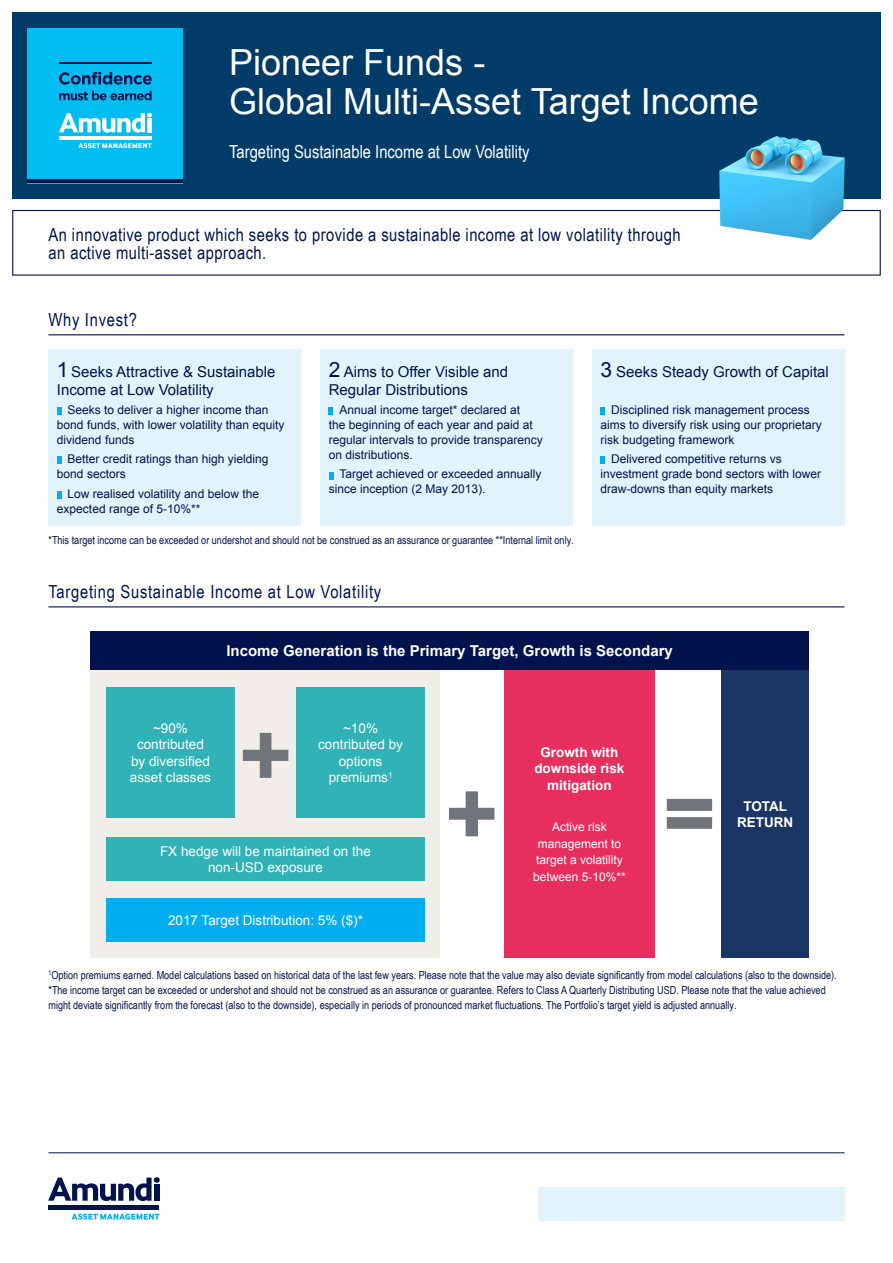
<style>
.page{position:relative;width:893px;height:1263px;background:#fff}
.page>*{position:absolute;margin:0;border:0;box-sizing:border-box;transform-origin:0 0}
.header_blue_bold_p1{font:36px "Arial";color:#fff}
.header_blue_p1{font:36px "Arial";color:#fff}
.introduction_blue{font:18px/18px "Arial Narrow";letter-spacing:.025em;color:#00134d}
.title_underlined{font:18px "Arial Narrow";letter-spacing:.04em;color:#00134d}
.header_blue_small_p1{font:18px "Arial Narrow";color:#fff}
.title_no_white_separ{font:15px/18px "Arial";color:#00134d}
.t1{font:700 15px "Arial";color:#fff}
.text_with_bulletblue{font:15px "Arial";color:#00134d}
.text_no_bullet{font:13.5px/16.5px "Arial";color:#fff;text-align:center}
.text_no_bullet-2{font:700 13.5px/16.5px "Arial";color:#fff;text-align:center}
.t2{font:12px/15px "Arial";color:#00134d}
.text_no_bullet-3{font:12px/16.5px "Arial";color:#fff;text-align:center}
.srri_legend{font:11.1px "Arial Narrow";color:#00134d}
.s1{font-size:21px}
</style>
<div class="page">
<svg style="left:48px;top:1177px;width:112px;height:24px"></svg>
<div style="left:154px;top:1184px;width:5px;height:17px;background:#00134d"></div>
<hr style="left:48px;top:1205px;width:111px;height:4px;background:#00134d">
<svg style="left:72px;top:1213px;width:87px;height:7px"></svg>
<div style="left:12px;top:210px;width:869px;height:66px;border:1px solid #00134d"></div>
<hr style="left:48px;top:1152px;width:796px;height:1px;background:#00134d">
<div style="left:12px;top:12px;width:869px;height:187px;background:#013c69"></div>
<hr style="left:48px;top:606px;width:796px;height:1px;background:#00134d">
<div style="left:48px;top:349px;width:253px;height:176px;background:#e1f4fc"></div>
<div style="left:320px;top:349px;width:253px;height:176px;background:#e1f4fc"></div>
<div style="left:592px;top:349px;width:252px;height:176px;background:#e1f4fc"></div>
<div style="left:28px;top:28px;width:155px;height:155px;background:#01bdf2"></div>
<hr style="left:28px;top:180px;width:155px;height:3px;background:#00134d">
<hr style="left:59px;top:136px;width:93px;height:4px;background:#fff">
<svg style="left:59px;top:113px;width:93px;height:20px"></svg>
<div style="left:147px;top:118px;width:5px;height:14px;background:#fff"></div>
<svg style="left:78px;top:143px;width:74px;height:5px"></svg>
<hr style="left:59px;top:63px;width:93px;height:1px;background:#00134d">
<svg style="left:59px;top:72px;width:93px;height:13px"></svg>
<svg style="left:59px;top:91px;width:93px;height:9px"></svg>
<img style="left:719px;top:136px;width:125px;height:104px">
<div style="left:90px;top:670px;width:350px;height:288px;background:#f1ede8"></div>
<div style="left:504px;top:670px;width:151px;height:288px;background:#e62f5e"></div>
<div style="left:721px;top:670px;width:88px;height:288px;background:#1b3565"></div>
<div style="left:106px;top:687px;width:129px;height:131px;background:#30b2b6"></div>
<div style="left:106px;top:837px;width:319px;height:44px;background:#30b2b6"></div>
<div style="left:106px;top:898px;width:319px;height:44px;background:#00aeef"></div>
<svg style="left:449px;top:791px;width:45px;height:45px"></svg>
<svg style="left:243px;top:733px;width:45px;height:45px"></svg>
<svg style="left:667px;top:799px;width:45px;height:30px"></svg>
<div style="left:90px;top:631px;width:719px;height:39px;background:#00134d"></div>
<div style="left:296px;top:687px;width:129px;height:131px;background:#30b2b6"></div>
<div style="left:57px;top:407px;width:5px;height:8px;background:#00aeef"></div>
<svg style="left:57px;top:456px;width:5px;height:7px"></svg>
<svg style="left:57px;top:491px;width:5px;height:7px"></svg>
<svg style="left:329px;top:472px;width:4px;height:7px"></svg>
<svg style="left:329px;top:407px;width:4px;height:8px"></svg>
<div style="left:600px;top:407px;width:5px;height:8px;background:#00aeef"></div>
<svg style="left:600px;top:456px;width:5px;height:7px"></svg>
<div style="left:538px;top:1186px;width:306px;height:34px;background:#e1f4fc"></div>
<hr style="left:48px;top:334px;width:796px;height:1px;background:#00134d">
<p class="header_blue_p1" style="left:229px;top:39px;width:258px">Pioneer Funds -</p>
<p class="header_blue_bold_p1" style="left:229px;top:78px;width:531px">Global Multi-Asset Target Income</p>
<p class="header_blue_small_p1" style="left:229px;top:138px;width:302px">Targeting Sustainable Income at Low Volatility</p>
<p class="introduction_blue" style="left:48px;top:225px;width:634px">An innovative product which seeks to provide a sustainable income at low volatility through an active multi-asset approach.</p>
<p class="title_underlined" style="left:48px;top:306px;width:90px">Why Invest?</p>
<p class="title_no_white_separ" style="left:57px;top:363px;width:220px"><span class="s1">1</span> Seeks Attractive &amp; Sustainable<br>Income at Low Volatility</p>
<p class="t2" style="left:57px;top:402px;width:229px;text-indent:11px">Seeks to deliver a higher income than bond funds, with lower volatility than equity dividend funds</p>
<p class="t2" style="left:57px;top:452px;width:213px;text-indent:11px">Better credit ratings than high yielding bond sectors</p>
<p class="t2" style="left:57px;top:486px;width:204px;text-indent:11px">Low realised volatility and below the expected range of 5-10%**</p>
<p class="title_no_white_separ" style="left:329px;top:363px;width:181px"><span class="s1">2</span> Aims to Offer Visible and<br>Regular Distributions</p>
<p class="t2" style="left:329px;top:402px;width:216px;text-indent:11px">Annual income target* declared at<br>the beginning of each year and paid at regular intervals to provide transparency on distributions.</p>
<p class="t2" style="left:329px;top:467px;width:214px;text-indent:11px">Target achieved or exceeded annually since inception (2 May 2013).</p>
<p class="srri_legend" style="left:48px;top:532px;width:527px">*This target income can be exceeded or undershot and should not be construed as an assurance or guarantee **Internal limit only.</p>
<p class="title_underlined" style="left:48px;top:578px;width:334px">Targeting Sustainable Income at Low Volatility</p>
<p class="text_with_bulletblue" style="left:600px;top:362px;width:230px"><span class="s1">3</span> Seeks Steady Growth of Capital</p>
<p class="t2" style="left:600px;top:402px;width:223px;text-indent:11px">Disciplined risk management process aims to diversify risk using our proprietary risk budgeting framework</p>
<p class="t2" style="left:600px;top:452px;width:222px;text-indent:11px">Delivered competitive returns vs investment grade bond sectors with lower draw-downs than equity markets</p>
<p class="t1" style="left:226px;top:641px;width:448px">Income Generation is the Primary Target, Growth is Secondary</p>
<p class="text_no_bullet" style="left:130px;top:720px;width:83px">~90% contributed by diversified asset classes</p>
<p class="text_no_bullet" style="left:318px;top:720px;width:86px">~10% contributed by options premiums<sup>1</sup></p>
<p class="text_no_bullet" style="left:160px;top:843px;width:212px">FX hedge will be maintained on the non-USD exposure</p>
<p class="text_no_bullet" style="left:168px;top:912px;width:196px">2017 Target Distribution: 5% ($)*</p>
<p class="text_no_bullet-2" style="left:534px;top:744px;width:92px">Growth with downside risk mitigation</p>
<p class="text_no_bullet-3" style="left:533px;top:819px;width:94px">Active risk management to target a volatility between 5-10%**</p>
<p class="text_no_bullet-2" style="left:737px;top:798px;width:58px">TOTAL<br>RETURN</p>
<p class="srri_legend" style="left:48px;top:967px;width:790px"><sup>1</sup>Option premiums earned. Model calculations based on historical data of the last few years. Please note that the value may also deviate significantly from model calculations (also to the downside).</p>
<p class="srri_legend" style="left:48px;top:982px;width:779px">*The income target can be exceeded or undershot and should not be construed as an assurance or guarantee. Refers to Class A Quarterly Distributing USD. Please note that the value achieved</p>
<p class="srri_legend" style="left:48px;top:997px;width:689px">might deviate significantly from the forecast (also to the downside), especially in periods of pronounced market fluctuations. The Portfolio’s target yield is adjusted annually.</p>
</div>
